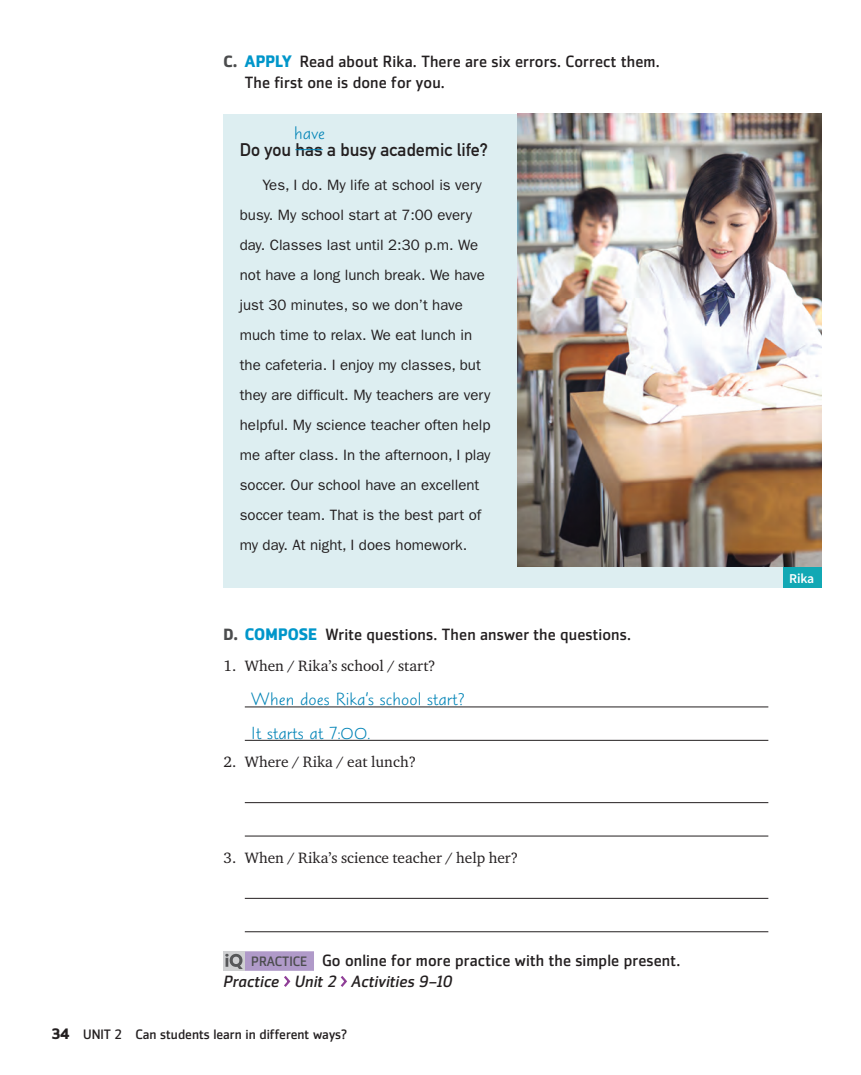
<style>
.page{position:relative;width:861px;height:1075px;background:#fff}
.page>*{position:absolute;margin:0;border:0;box-sizing:border-box;transform-origin:0 0}
.t1{font:18px/33.5px "Blueprintfor OUP";color:#0083b6}
.t2{font:18px "DIN Mittelschrift Std";color:#231f20}
.t3{font:16.2px/20.5px "Zemestro Std";letter-spacing:.005em;color:#231f20}
.t4{font:15.3px "Charter ITC Std";color:#231f20}
.t5{font:15px/30px "ITC Franklin Gothic Std";color:#231f20}
.t6{font:13.5px "Zemestro Std";color:#231f20}
.t7{font:600 13.5px "Source Sans Pro";color:#fff}
.s1{font-weight:700;color:#4b4c4d}
.s2{font-weight:700;font-size:16.5px;color:#0096ca}
.s3{font-size:13.5px;color:#4b4c4d}
.s4{font-style:italic}
.s5{font-weight:700;font-size:15px}
</style>
<div class="page">
<div style="left:223px;top:114px;width:598px;height:473px;background:#ddeef1"></div>
<img style="left:517px;top:114px;width:304px;height:453px">
<div style="left:783px;top:567px;width:38px;height:20px;background:#11a8b4"></div>
<svg style="left:295px;top:149px;width:27px;height:1px"></svg>
<div style="left:244px;top:951px;width:70px;height:19px;background:#b09ac9"></div>
<hr style="left:245px;top:706px;width:523px;height:1px;background:#231f20">
<hr style="left:245px;top:739px;width:523px;height:1px;background:#231f20">
<hr style="left:245px;top:802px;width:523px;height:1px;background:#231f20">
<hr style="left:245px;top:835px;width:523px;height:1px;background:#231f20">
<hr style="left:245px;top:897px;width:523px;height:1px;background:#231f20">
<hr style="left:245px;top:931px;width:523px;height:1px;background:#231f20">
<div style="left:223px;top:951px;width:21px;height:19px;background:#cfd0d2"></div>
<svg style="left:225px;top:953px;width:18px;height:15px"></svg>
<svg style="left:284px;top:976px;width:7px;height:11px"></svg>
<svg style="left:340px;top:976px;width:7px;height:11px"></svg>
<p class="t3" style="left:245px;top:51px;width:416px;text-indent:-21px"><span class="s1">C.</span> <span class="s2">APPLY</span> Read about Rika. There are six errors. Correct them.<br>The first one is done for you.</p>
<p class="t1" style="left:294px;top:116px;width:32px">have</p>
<p class="t2" style="left:240px;top:139px;width:250px">Do you has a busy academic life?</p>
<p class="t5" style="left:240px;top:170px;width:252px;text-indent:22px">Yes, I do. My life at school is very busy. My school start at 7:00 every day. Classes last until 2:30 p.m. We not have a long lunch break. We have just 30 minutes, so we don’t have much time to relax. We eat lunch in the cafeteria. I enjoy my classes, but they are difficult. My teachers are very helpful. My science teacher often help me after class. In the afternoon, I play soccer. Our school have an excellent soccer team. That is the best part of my day. At night, I does homework.</p>
<p class="t3" style="left:223px;top:624px;width:409px"><span class="s1">D.</span> <span class="s2">COMPOSE</span> Write questions. Then answer the questions.</p>
<p class="t4" style="left:223px;top:656px;width:213px">1. When / Rika’s school / start?</p>
<p class="t1" style="left:251px;top:682px;width:216px">When does Rika’s school start?<br>It starts at 7:00.</p>
<p class="t4" style="left:223px;top:752px;width:194px">2. Where / Rika / eat lunch?</p>
<p class="t4" style="left:223px;top:847px;width:296px">3. When / Rika’s science teacher / help her?</p>
<p class="t3" style="left:223px;top:950px;width:458px;text-indent:28px"><span class="s3">PRACTICE</span> Go online for more practice with the simple present.<br><span class="s4">Practice Unit 2 Activities 9–10</span></p>
<p class="t6" style="left:52px;top:1026px;width:296px"><span class="s5">34</span> UNIT 2 Can students learn in different ways?</p>
<p class="t7" style="left:788px;top:569px;width:27px">Rika</p>
</div>
